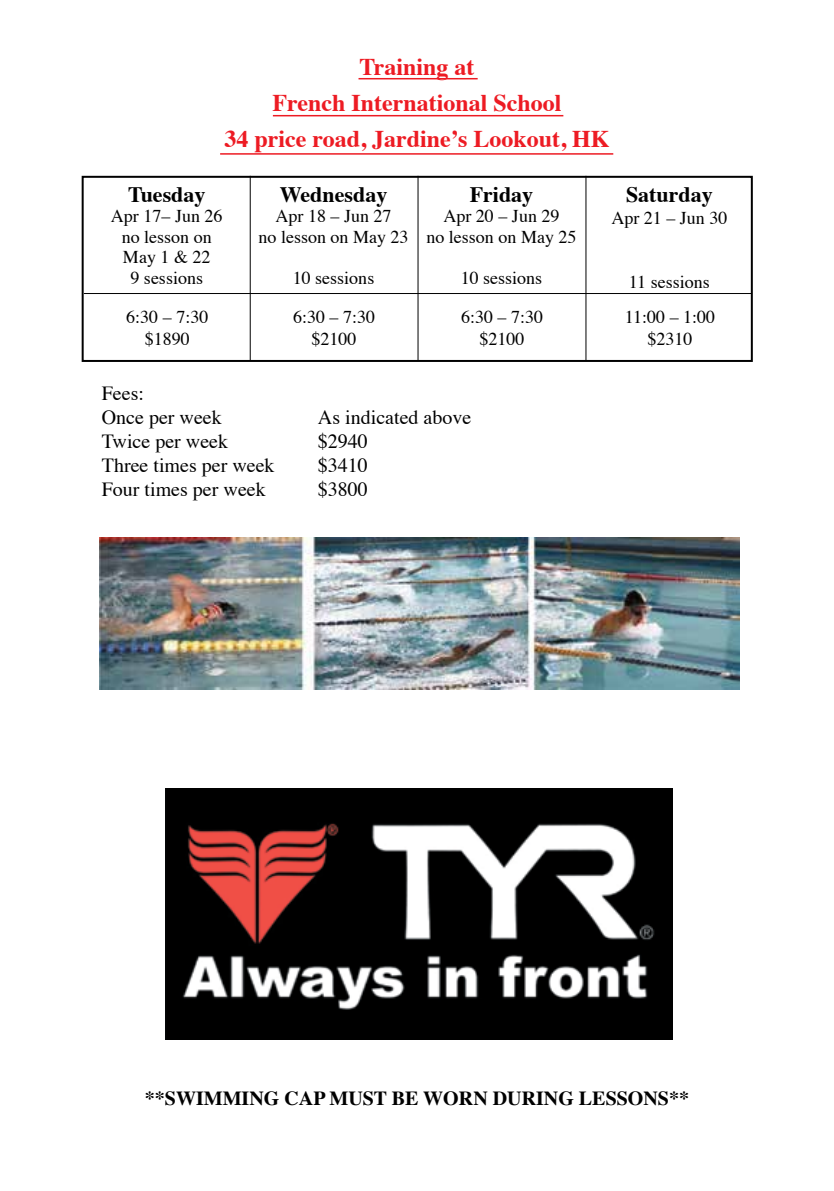
<style>
.page{position:relative;width:834px;height:1191px;background:#fff}
.page>*{position:absolute;margin:0;border:0;box-sizing:border-box;transform-origin:0 0}
.t1{font:700 24px/36px "Times";color:#ed1b23;text-align:center}
.t2{font:700 22px "Times";color:#000}
.t3{font:20px/24px "Times";color:#000}
.t4{font:700 20px "Times";color:#000}
.t5{font:18px/20.4px "Times";color:#000;text-align:center}
</style>
<div class="page">
<div style="left:82px;top:176px;width:670px;height:186px;border:2px solid #000"></div>
<hr style="left:417px;top:176px;width:1px;height:184px;background:#000">
<hr style="left:585px;top:176px;width:1px;height:184px;background:#000">
<hr style="left:250px;top:176px;width:1px;height:184px;background:#000">
<img style="left:166px;top:788px;width:506px;height:251px">
<hr style="left:84px;top:293px;width:667px;height:1px;background:#000">
<hr style="left:358px;top:78px;width:119px;height:1px;background:#ed1b23">
<hr style="left:273px;top:115px;width:290px;height:1px;background:#ed1b23">
<hr style="left:220px;top:153px;width:393px;height:2px;background:#ed1b23">
<img style="left:99px;top:537px;width:640px;height:152px">
<h1 class="t1" style="left:224px;top:46px;width:386px">Training at<br>French International School<br>34 price road, Jardine’s Lookout, HK</h1>
<p class="t2" style="left:128px;top:173px;width:79px">Tuesday</p>
<p class="t5" style="left:111px;top:204px;width:113px">Apr 17– Jun 26 no lesson on<br>May 1 &amp; 22<br>9 sessions</p>
<p class="t2" style="left:280px;top:173px;width:109px">Wednesday</p>
<p class="t5" style="left:258px;top:204px;width:151px">Apr 18 – Jun 27<br>no lesson on May 23</p>
<p class="t5" style="left:293px;top:266px;width:83px">10 sessions</p>
<p class="t2" style="left:469px;top:173px;width:65px">Friday</p>
<p class="t5" style="left:426px;top:204px;width:151px">Apr 20 – Jun 29<br>no lesson on May 25</p>
<p class="t5" style="left:460px;top:266px;width:83px">10 sessions</p>
<p class="t2" style="left:626px;top:173px;width:88px">Saturday</p>
<p class="t5" style="left:611px;top:206px;width:117px">Apr 21 – Jun 30</p>
<p class="t5" style="left:629px;top:270px;width:82px">11 sessions</p>
<p class="t5" style="left:126px;top:305px;width:84px;line-height:21.6px">6:30 – 7:30 $1890</p>
<p class="t5" style="left:293px;top:305px;width:84px;line-height:21.6px">6:30 – 7:30 $2100</p>
<p class="t5" style="left:461px;top:305px;width:84px;line-height:21.6px">6:30 – 7:30 $2100</p>
<p class="t5" style="left:624px;top:305px;width:92px;line-height:21.6px">11:00 – 1:00 $2310</p>
<p class="t3" style="left:102px;top:380px;width:121px">Fees:<br>Once per week</p>
<p class="t3" style="left:318px;top:404px;width:155px">As indicated above</p>
<p class="t3" style="left:102px;top:428px;width:128px">Twice per week</p>
<p class="t3" style="left:318px;top:428px;width:51px">$2940</p>
<p class="t3" style="left:102px;top:452px;width:174px">Three times per week</p>
<p class="t3" style="left:318px;top:452px;width:51px">$3410</p>
<p class="t3" style="left:102px;top:476px;width:165px">Four times per week</p>
<p class="t3" style="left:318px;top:476px;width:51px">$3800</p>
<p class="t4" style="left:145px;top:1079px;width:545px">**SWIMMING CAP MUST BE WORN DURING LESSONS**</p>
</div>
